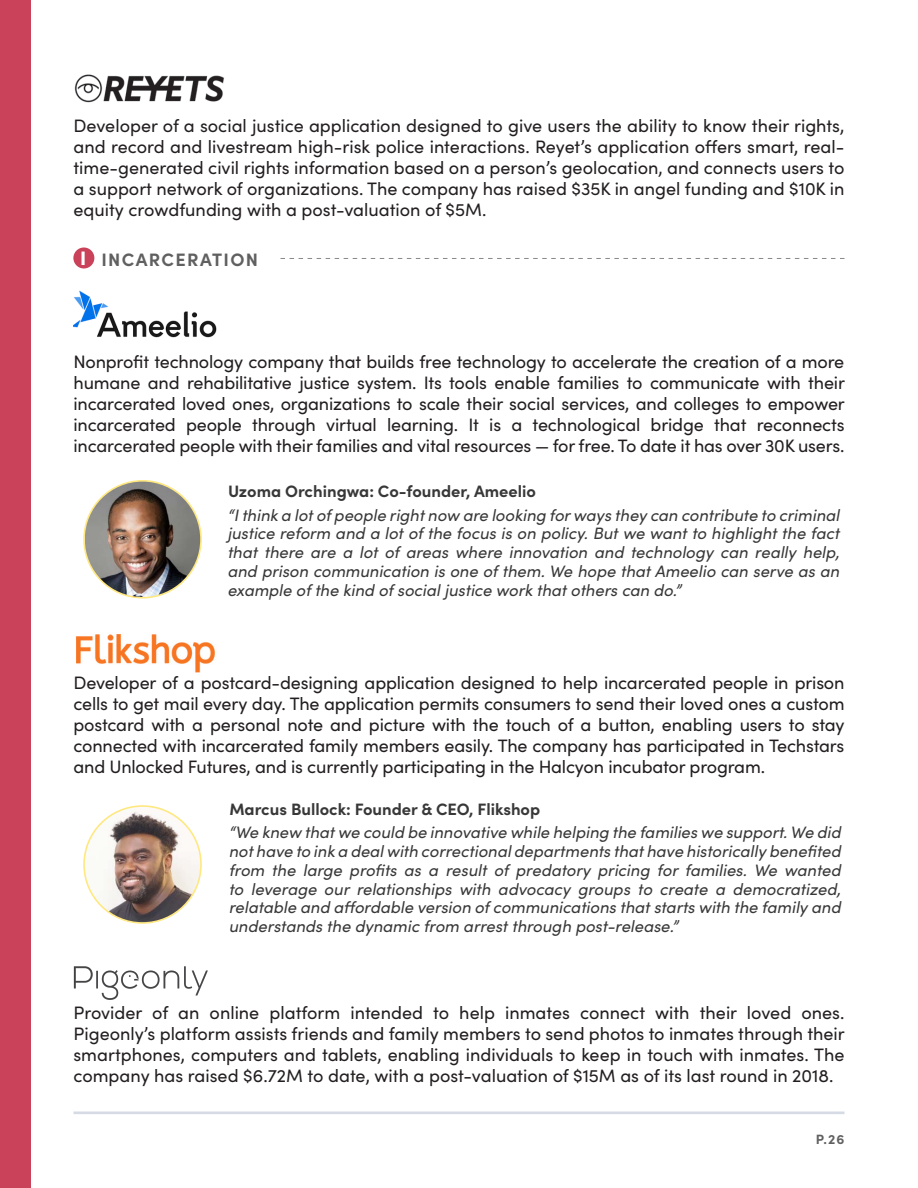
<style>
.page{position:relative;width:918px;height:1188px;background:#fff}
.page>*{position:absolute;margin:0;border:0;box-sizing:border-box;transform-origin:0 0}
.t1{font:900 19.5px "Sofia Pro";color:#fff}
.t2{font:18px/21px "Sofia Pro";letter-spacing:-.01em;color:#231f20;text-align:justify}
.t3{font:700 18px "Sofia Pro";letter-spacing:.075em;color:#606060}
.t4{font:italic 16.5px/18.8px "Sofia Pro";color:#383838;text-align:justify}
.t5{font:700 16.5px "Sofia Pro";color:#383838}
.t6{font:700 13.5px "Sofia Pro";color:#606060}
</style>
<div class="page">
<div style="left:0;top:0;width:31px;height:1188px;background:#ca415a"></div>
<img style="left:74px;top:74px;width:150px;height:29px">
<img style="left:74px;top:966px;width:133px;height:34px">
<img style="left:74px;top:290px;width:143px;height:48px">
<img style="left:76px;top:634px;width:139px;height:39px">
<img style="left:86px;top:481px;width:115px;height:115px">
<div style="left:83px;top:480px;width:119px;height:119px;border:2px solid #ffe880;border-radius:50%"></div>
<img style="left:84px;top:806px;width:117px;height:117px;border-radius:58px">
<div style="left:83px;top:805px;width:119px;height:119px;border:2px solid #ffe880;border-radius:50%"></div>
<div style="left:73px;top:248px;width:21px;height:20px;background:#ca415a;border-radius:50%"></div>
<svg style="left:280px;top:258px;width:564px;height:1px"></svg>
<hr style="left:74px;top:1112px;width:770px;height:2px;background:#d5dae4">
<p class="t2" style="left:74px;top:114px;width:773px">Developer of a social justice application designed to give users the ability to know their rights, and record and livestream high-risk police interactions. Reyet’s application offers smart, real&shy;time-generated civil rights information based on a person’s geolocation, and connects users to a support network of organizations. The company has raised $35K in angel funding and $10K in equity crowdfunding with a post-valuation of $5M.</p>
<p class="t1" style="left:80px;top:243px;width:8px">I</p>
<p class="t3" style="left:101px;top:245px;width:158px">INCARCERATION</p>
<p class="t2" style="left:74px;top:351px;width:773px">Nonprofit technology company that builds free technology to accelerate the creation of a more humane and rehabilitative justice system. Its tools enable families to communicate with their incarcerated loved ones, organizations to scale their social services, and colleges to empower incarcerated people through virtual learning. It is a technological bridge that reconnects incarcerated people with their families and vital resources — for free. To date it has over 30K users.</p>
<p class="t5" style="left:228px;top:479px;width:310px">Uzoma Orchingwa: Co-founder, Ameelio</p>
<p class="t4" style="left:228px;top:505px;width:614px">“I think a lot of people right now are looking for ways they can contribute to criminal justice reform and a lot of the focus is on policy. But we want to highlight the fact that there are a lot of areas where innovation and technology can really help, and prison communication is one of them. We hope that Ameelio can serve as an example of the kind of social justice work that others can do.”</p>
<p class="t2" style="left:74px;top:671px;width:773px">Developer of a postcard-designing application designed to help incarcerated people in prison cells to get mail every day. The application permits consumers to send their loved ones a custom postcard with a personal note and picture with the touch of a button, enabling users to stay connected with incarcerated family members easily. The company has participated in Techstars and Unlocked Futures, and is currently participating in the Halcyon incubator program.</p>
<p class="t5" style="left:230px;top:797px;width:312px">Marcus Bullock: Founder &amp; CEO, Flikshop</p>
<p class="t4" style="left:230px;top:822px;width:614px">“We knew that we could be innovative while helping the families we support. We did not have to ink a deal with correctional departments that have historically benefited from the large profits as a result of predatory pricing for families. We wanted to leverage our relationships with advocacy groups to create a democratized, relatable and affordable version of communications that starts with the family and understands the dynamic from arrest through post-release.”</p>
<p class="t2" style="left:74px;top:1002px;width:773px">Provider of an online platform intended to help inmates connect with their loved ones.<br>Pigeonly’s platform assists friends and family members to send photos to inmates through their smartphones, computers and tablets, enabling individuals to keep in touch with inmates. The company has raised $6.72M to date, with a post-valuation of $15M as of its last round in 2018.</p>
<p class="t6" style="left:816px;top:1129px;width:30px">P.26</p>
</div>
